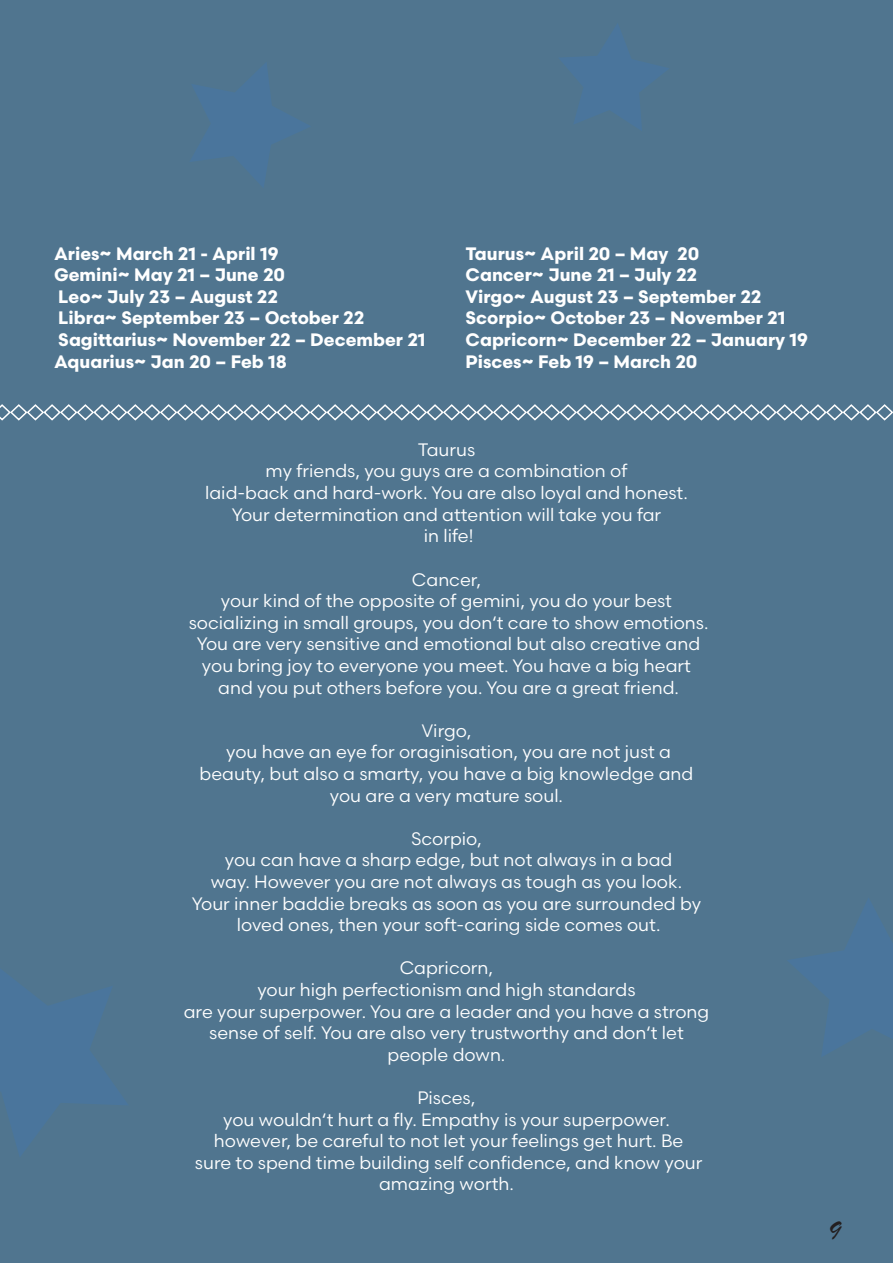
<style>
.page{position:relative;width:893px;height:1263px;background:#50758f}
.page>*{position:absolute;margin:0;border:0;box-sizing:border-box;transform-origin:0 0}
.t1{font:27px "Brush Script";color:#231f20}
.t2{font:18px/21.6px "Scandia";color:#fff;text-align:center}
.t3{font:700 18px/21.6px "Scandia";color:#fff}
</style>
<div class="page">
<svg style="left:0;top:404px;width:893px;height:17px"></svg>
<svg style="left:788px;top:898px;width:105px;height:158px"></svg>
<svg style="left:0;top:969px;width:128px;height:187px"></svg>
<svg style="left:190px;top:63px;width:120px;height:124px"></svg>
<svg style="left:559px;top:24px;width:110px;height:107px"></svg>
<p class="t3" style="left:54px;top:242px;width:373px">Aries~ March 21 - April 19<br>Gemini~ May 21 – June 20<br>Leo~ July 23 – August 22<br>Libra~ September 23 – October 22<br>Sagittarius~ November 22 – December 21<br>Aquarius~ Jan 20 – Feb 18</p>
<p class="t3" style="left:465px;top:242px;width:344px">Taurus~ April 20 – May 20<br>Cancer~ June 21 – July 22<br>Virgo~ August 23 – September 22<br>Scorpio~ October 23 – November 21<br>Capricorn~ December 22 – January 19<br>Pisces~ Feb 19 – March 20</p>
<p class="t2" style="left:205px;top:439px;width:484px">Taurus<br>my friends, you guys are a combination of<br>laid-back and hard-work. You are also loyal and honest.<br>Your determination and attention will take you far<br>in life!</p>
<p class="t2" style="left:189px;top:568px;width:521px">Cancer,<br>your kind of the opposite of gemini, you do your best socializing in small groups, you don‘t care to show emotions.<br>You are very sensitive and emotional but also creative and you bring joy to everyone you meet. You have a big heart and you put others before you. You are a great friend.</p>
<p class="t2" style="left:200px;top:719px;width:495px">Virgo,<br>you have an eye for oraginisation, you are not just a beauty, but also a smarty, you have a big knowledge and you are a very mature soul.</p>
<p class="t2" style="left:192px;top:827px;width:511px">Scorpio,<br>you can have a sharp edge, but not always in a bad<br>way. However you are not always as tough as you look.<br>Your inner baddie breaks as soon as you are surrounded by loved ones, then your soft-caring side comes out.</p>
<p class="t2" style="left:184px;top:957px;width:527px">Capricorn,<br>your high perfectionism and high standards<br>are your superpower. You are a leader and you have a strong sense of self. You are also very trustworthy and don‘t let people down.</p>
<p class="t2" style="left:195px;top:1087px;width:509px">Pisces,<br>you wouldn‘t hurt a fly. Empathy is your superpower. however, be careful to not let your feelings get hurt. Be sure to spend time building self confidence, and know your amazing worth.</p>
<h1 class="t1" style="left:828px;top:1213px;width:14px">9</h1>
</div>
